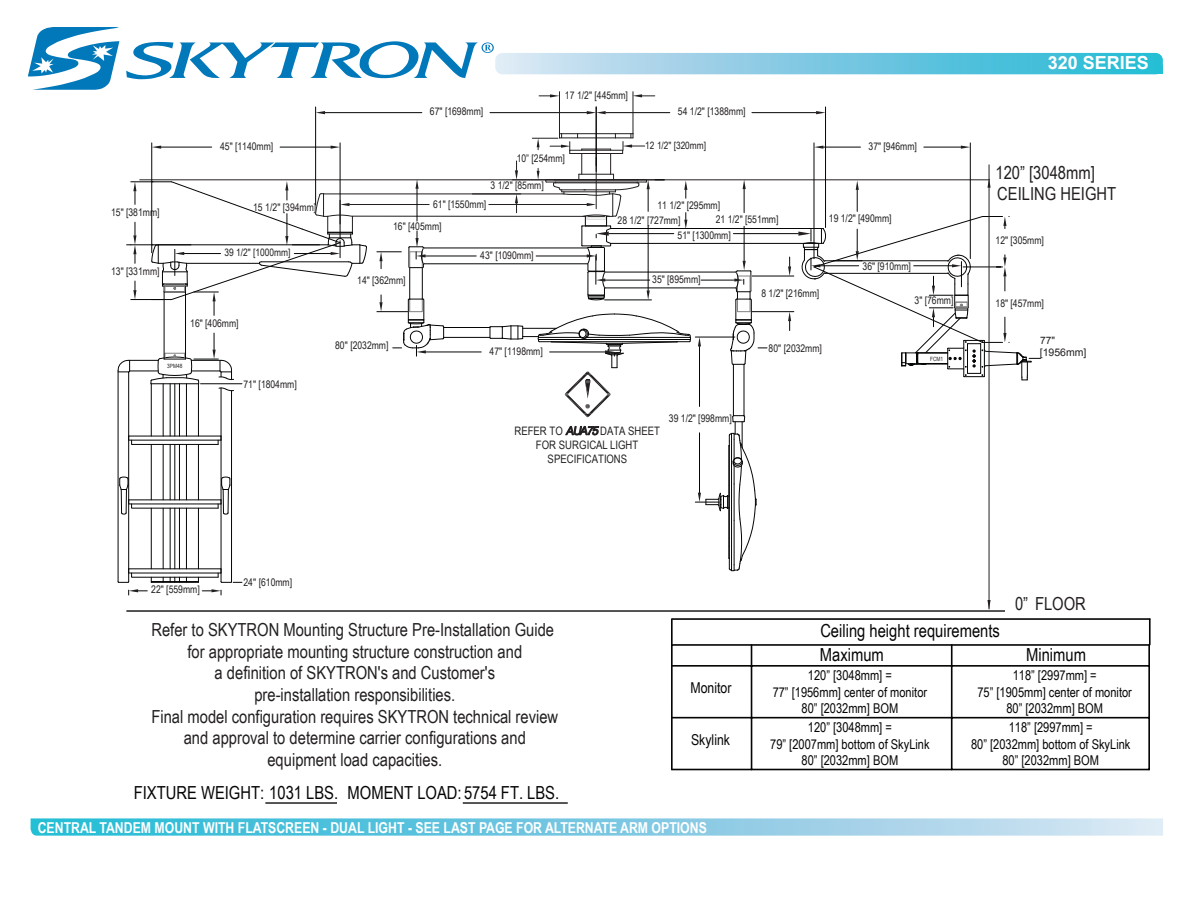
<style>
.page{position:relative;width:1188px;height:918px;background:#fff}
.page>*{position:absolute;margin:0;border:0;box-sizing:border-box;transform-origin:0 0}
.t1{font:18px/21.6px "Arial Narrow";color:#231f20;text-align:center}
.t2{font:18px "Arial Narrow";color:#050504}
.t3{font:700 18px "Arial";color:#fff}
.t4{font:700 15px "Arial Narrow";color:#fff}
.t5{font:15px "Arial Narrow";color:#050504}
.t6{font:13.5px/16.2px "Arial Narrow";color:#050504;text-align:center}
.t7{font:11.7px/14.1px "Arial Narrow";color:#231f20;text-align:center}
.t8{font:10.5px/14.2px "Arial Narrow";color:#231f20}
.t9{font:10.5px "Arial";color:#231f20}
.t10{font:10.2px "Arial Narrow";color:#231f20}
.t11{font:10.2px "Arial";color:#231f20}
.t12{font:5.85px "Arial Narrow";color:#231f20}
.s1{font-family:"Arial";font-style:italic}
</style>
<div class="page">
<div style="left:31px;top:818px;width:1132px;height:18px;background:linear-gradient(to right,#1db6d3,#d9e0f2)"></div>
<div style="left:495px;top:53px;width:668px;height:21px;background:linear-gradient(to right,#dae1f2,#1db6d3)"></div>
<div style="left:1154px;top:66px;width:9px;height:8px;background:#23bfd5"></div>
<svg style="left:28px;top:27px;width:91px;height:63px"></svg>
<svg style="left:126px;top:41px;width:368px;height:38px"></svg>
<svg style="left:671px;top:644px;width:480px;height:127px"></svg>
<hr style="left:140px;top:180px;width:850px;height:1px;background:#231f20">
<hr style="left:324px;top:194px;width:239px;height:1px;background:#231f20">
<hr style="left:353px;top:216px;width:260px;height:1px;background:#231f20">
<hr style="left:560px;top:133px;width:73px;height:1px;background:#231f20">
<hr style="left:350px;top:204px;width:79px;height:1px;background:#231f20">
<hr style="left:610px;top:243px;width:194px;height:1px;background:#040605">
<hr style="left:611px;top:228px;width:210px;height:1px;background:#040605">
<hr style="left:733px;top:233px;width:65px;height:1px;background:#040605">
<hr style="left:424px;top:248px;width:163px;height:1px;background:#040605">
<hr style="left:424px;top:263px;width:163px;height:1px;background:#040605">
<hr style="left:409px;top:268px;width:1px;height:31px;background:#040605">
<hr style="left:422px;top:268px;width:1px;height:31px;background:#040605">
<hr style="left:444px;top:327px;width:46px;height:1px;background:#040605">
<hr style="left:444px;top:337px;width:46px;height:1px;background:#040605">
<hr style="left:426px;top:256px;width:50px;height:1px;background:#040605">
<hr style="left:315px;top:107px;width:1px;height:98px;background:#040605">
<hr style="left:325px;top:112px;width:97px;height:1px;background:#040605">
<hr style="left:490px;top:112px;width:97px;height:1px;background:#040605">
<svg style="left:316px;top:111px;width:9px;height:3px"></svg>
<hr style="left:151px;top:143px;width:1px;height:110px;background:#040605">
<hr style="left:340px;top:143px;width:1px;height:95px;background:#040605">
<hr style="left:161px;top:147px;width:51px;height:1px;background:#040605">
<hr style="left:280px;top:147px;width:51px;height:1px;background:#040605">
<svg style="left:152px;top:146px;width:9px;height:3px"></svg>
<svg style="left:331px;top:146px;width:9px;height:3px"></svg>
<hr style="left:596px;top:107px;width:1px;height:64px;background:#040605">
<hr style="left:825px;top:107px;width:1px;height:121px;background:#040605">
<hr style="left:606px;top:112px;width:64px;height:1px;background:#040605">
<hr style="left:752px;top:112px;width:64px;height:1px;background:#040605">
<svg style="left:587px;top:111px;width:19px;height:3px"></svg>
<svg style="left:816px;top:111px;width:9px;height:3px"></svg>
<hr style="left:814px;top:143px;width:1px;height:116px;background:#040605">
<hr style="left:970px;top:143px;width:1px;height:116px;background:#040605">
<hr style="left:823px;top:147px;width:37px;height:1px;background:#040605">
<hr style="left:924px;top:147px;width:37px;height:1px;background:#040605">
<svg style="left:814px;top:146px;width:9px;height:3px"></svg>
<svg style="left:961px;top:146px;width:9px;height:3px"></svg>
<svg style="left:128px;top:589px;width:19px;height:6px"></svg>
<svg style="left:202px;top:589px;width:20px;height:6px"></svg>
<hr style="left:164px;top:292px;width:1px;height:67px;background:#040605">
<hr style="left:185px;top:292px;width:1px;height:67px;background:#040605">
<svg style="left:117px;top:333px;width:125px;height:250px"></svg>
<hr style="left:752px;top:276px;width:42px;height:1px;background:#040605">
<hr style="left:752px;top:311px;width:42px;height:1px;background:#040605">
<svg style="left:788px;top:257px;width:3px;height:19px"></svg>
<svg style="left:788px;top:312px;width:3px;height:19px"></svg>
<hr style="left:377px;top:311px;width:31px;height:1px;background:#040605">
<svg style="left:377px;top:251px;width:24px;height:18px"></svg>
<svg style="left:379px;top:295px;width:4px;height:17px"></svg>
<hr style="left:426px;top:352px;width:55px;height:1px;background:#040605">
<svg style="left:393px;top:298px;width:51px;height:58px"></svg>
<hr style="left:633px;top:92px;width:1px;height:42px;background:#231f20">
<svg style="left:539px;top:94px;width:20px;height:3px"></svg>
<hr style="left:559px;top:92px;width:1px;height:42px;background:#231f20">
<svg style="left:633px;top:94px;width:22px;height:3px"></svg>
<hr style="left:671px;top:619px;width:2px;height:26px;background:#050504">
<hr style="left:672px;top:618px;width:478px;height:2px;background:#050504">
<hr style="left:1149px;top:619px;width:2px;height:26px;background:#050504">
<svg style="left:127px;top:181px;width:240px;height:134px"></svg>
<svg style="left:489px;top:134px;width:278px;height:437px"></svg>
<hr style="left:417px;top:189px;width:1px;height:32px;background:#040605">
<svg style="left:408px;top:231px;width:18px;height:37px"></svg>
<svg style="left:415px;top:179px;width:4px;height:10px"></svg>
<hr style="left:463px;top:802px;width:105px;height:2px;background:#231f20">
<hr style="left:265px;top:802px;width:72px;height:2px;background:#231f20">
<hr style="left:989px;top:165px;width:1px;height:444px;background:#231f20">
<svg style="left:798px;top:178px;width:243px;height:203px"></svg>
<svg style="left:987px;top:600px;width:4px;height:9px"></svg>
<hr style="left:126px;top:610px;width:879px;height:2px;background:#231f20">
<p class="t8" style="left:220px;top:139px;width:55px">45" [1140mm]</p>
<p class="t8" style="left:111px;top:205px;width:50px">15" [381mm]</p>
<p class="t8" style="left:111px;top:264px;width:50px">13" [331mm]</p>
<p class="t8" style="left:253px;top:200px;width:65px">15 1/2" [394mm]</p>
<p class="t10" style="left:224px;top:245px;width:68px">39 1/2" [1000mm]</p>
<p class="t8" style="left:190px;top:316px;width:50px">16" [406mm]</p>
<p class="t12" style="left:167px;top:362px;width:17px">3PM48</p>
<p class="t8" style="left:243px;top:377px;width:55px">71" [1804mm]</p>
<p class="t8" style="left:430px;top:104px;width:55px">67" [1698mm]</p>
<p class="t8" style="left:565px;top:88px;width:65px">17 1/2" [445mm]</p>
<p class="t8" style="left:517px;top:151px;width:50px">10” [254mm]</p>
<p class="t8" style="left:491px;top:178px;width:55px">3 1/2" [85mm]</p>
<p class="t8" style="left:678px;top:104px;width:69px">54 1/2" [1388mm]</p>
<p class="t10" style="left:645px;top:138px;width:62px">12 1/2" [320mm]</p>
<p class="t8" style="left:433px;top:197px;width:55px">61" [1550mm]</p>
<p class="t8" style="left:393px;top:219px;width:50px">16" [405mm]</p>
<p class="t8" style="left:357px;top:273px;width:50px">14" [362mm]</p>
<p class="t8" style="left:480px;top:247px;width:55px">43" [1090mm]</p>
<p class="t8" style="left:716px;top:198px;width:64px;text-indent:-58px">11 1/2" [295mm]<br>21 1/2" [551mm]</p>
<p class="t8" style="left:618px;top:213px;width:64px">28 1/2" [727mm]</p>
<p class="t8" style="left:678px;top:228px;width:55px">51" [1300mm]</p>
<p class="t8" style="left:652px;top:272px;width:50px">35" [895mm]</p>
<p class="t8" style="left:761px;top:285px;width:60px">8 1/2" [216mm]</p>
<p class="t8" style="left:869px;top:139px;width:50px">37" [946mm]</p>
<p class="t8" style="left:829px;top:211px;width:64px">19 1/2" [490mm]</p>
<p class="t8" style="left:863px;top:259px;width:50px">36" [910mm]</p>
<p class="t8" style="left:915px;top:293px;width:40px">3" [76mm]</p>
<p class="t8" style="left:335px;top:338px;width:55px">80" [2032mm]</p>
<p class="t8" style="left:769px;top:341px;width:55px">80" [2032mm]</p>
<p class="t8" style="left:490px;top:343px;width:55px">47" [1198mm]</p>
<p class="t12" style="left:930px;top:354px;width:15px">FCM1</p>
<p class="t7" style="left:514px;top:423px;width:147px">REFER TO <span class="s1">AUA75</span>DATA SHEET<br>FOR SURGICAL LIGHT<br>SPECIFICATIONS</p>
<p class="t8" style="left:669px;top:411px;width:64px">39 1/2" [998mm]</p>
<h1 class="t3" style="left:1048px;top:50px;width:103px">320 SERIES</h1>
<h1 class="t1" style="left:996px;top:161px;width:122px;text-align:left">120” [3048mm]<br>CEILING HEIGHT</h1>
<p class="t8" style="left:995px;top:233px;width:50px">12" [305mm]</p>
<p class="t8" style="left:995px;top:295px;width:50px">18" [457mm]</p>
<p class="t11" style="left:1040px;top:334px;width:17px">77"</p>
<p class="t9" style="left:1040px;top:346px;width:48px">[1956mm]</p>
<p class="t8" style="left:151px;top:582px;width:50px">22" [559mm]</p>
<p class="t8" style="left:244px;top:575px;width:50px">24" [610mm]</p>
<h1 class="t1" style="left:1015px;top:592px;width:72px">0” FLOOR</h1>
<p class="t1" style="left:151px;top:618px;width:408px">Refer to SKYTRON Mounting Structure Pre-Installation Guide for appropriate mounting structure construction and<br>a definition of SKYTRON's and Customer's<br>pre-installation responsibilities.<br>Final model configuration requires SKYTRON technical review and approval to determine carrier configurations and equipment load capacities.</p>
<h1 class="t2" style="left:820px;top:617px;width:181px">Ceiling height requirements</h1>
<h1 class="t2" style="left:820px;top:642px;width:65px">Maximum</h1>
<h1 class="t2" style="left:1026px;top:642px;width:61px">Minimum</h1>
<h2 class="t5" style="left:691px;top:677px;width:43px">Monitor</h2>
<p class="t6" style="left:773px;top:667px;width:156px">120” [3048mm] =<br>77” [1956mm] center of monitor<br>80” [2032mm] BOM</p>
<h2 class="t5" style="left:691px;top:729px;width:40px">Skylink</h2>
<p class="t6" style="left:770px;top:719px;width:161px">120” [3048mm] =<br>79” [2007mm] bottom of SkyLink<br>80” [2032mm] BOM</p>
<p class="t6" style="left:977px;top:667px;width:156px">118” [2997mm] =<br>75” [1905mm] center of monitor<br>80” [2032mm] BOM</p>
<p class="t6" style="left:971px;top:719px;width:161px">118” [2997mm] =<br>80” [2032mm] bottom of SkyLink<br>80” [2032mm] BOM</p>
<h1 class="t2" style="left:134px;top:779px;width:427px">FIXTURE WEIGHT: 1031 LBS. MOMENT LOAD: 5754 FT. LBS.</h1>
<h2 class="t4" style="left:38px;top:816px;width:671px">CENTRAL TANDEM MOUNT WITH FLATSCREEN - DUAL LIGHT - SEE LAST PAGE FOR ALTERNATE ARM OPTIONS</h2>
</div>
